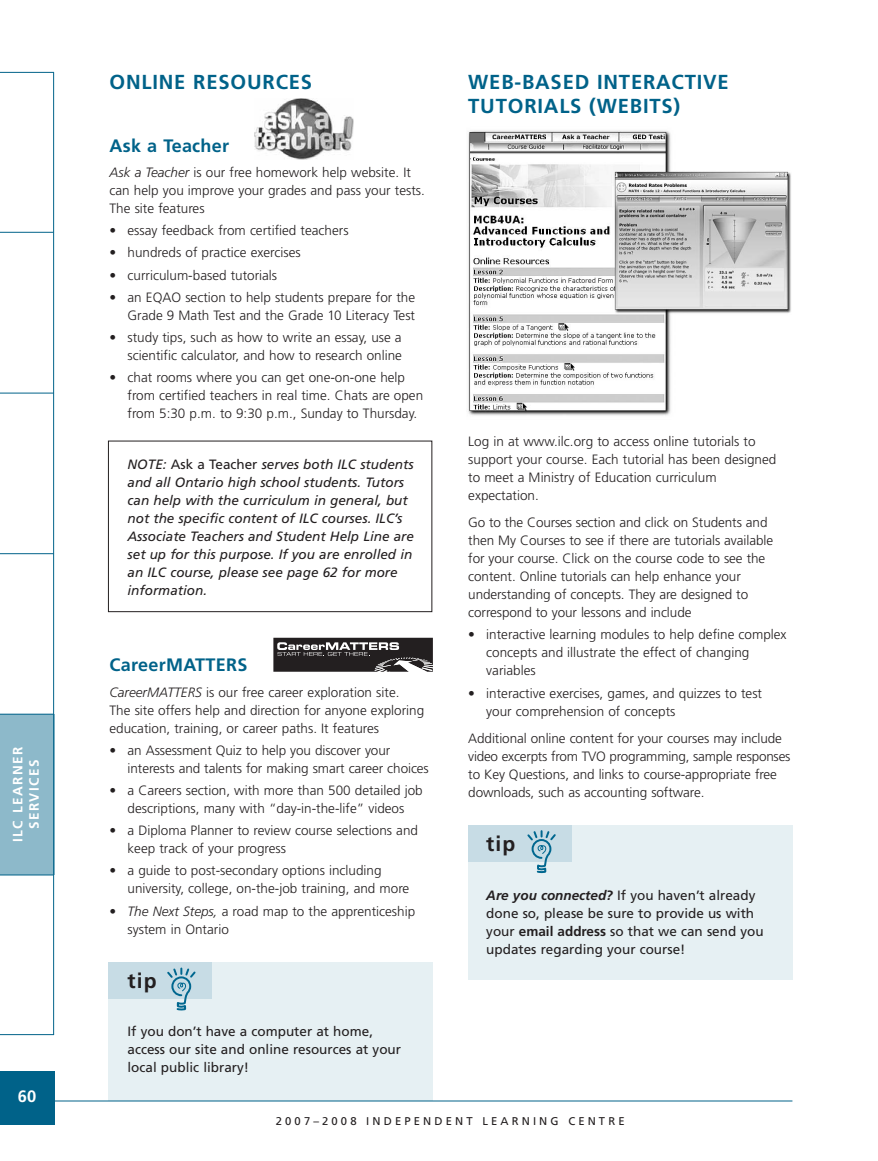
<style>
.page{position:relative;width:878px;height:1161px;background:#fff}
.page>*{position:absolute;margin:0;border:0;box-sizing:border-box;transform-origin:0 0}
.t1{font:700 21px "Frutiger";letter-spacing:.055em;color:#231f20}
.t2{font:700 20.25px/24px "Frutiger";letter-spacing:.04em;color:#006289}
.t3{font:700 18px "Frutiger";letter-spacing:.015em;color:#006289}
.t4{font:700 16.5px "Frutiger";color:#fff}
.t5{font:300 13.5px/18px "Frutiger";color:#231f20}
.t6{font:italic 13.5px/18px "Frutiger";color:#231f20}
.t7{font:13.5px/18px "Frutiger";color:#231f20}
.t8{font:700 13.5px/16.5px "Frutiger";letter-spacing:.11em;color:#fff;text-align:center}
.t9{font:11.25px "Frutiger";letter-spacing:.28em;color:#231f20}
.s1{font-style:italic}
.s2{font-style:normal}
.s3{font-weight:700;font-style:italic}
.s4{font-weight:700}
</style>
<div class="page">
<div style="left:108px;top:962px;width:324px;height:139px;background:#e6f0f3"></div>
<div style="left:108px;top:962px;width:104px;height:37px;background:#c7dce5"></div>
<svg style="left:167px;top:967px;width:29px;height:44px"></svg>
<div style="left:468px;top:825px;width:324px;height:155px;background:#e6f0f3"></div>
<div style="left:468px;top:825px;width:104px;height:37px;background:#c7dce5"></div>
<svg style="left:527px;top:830px;width:29px;height:44px"></svg>
<div style="left:0;top:714px;width:54px;height:161px;background:#8db9ca"></div>
<hr style="left:53px;top:72px;width:1px;height:963px;background:#006289">
<hr style="left:0;top:1034px;width:54px;height:1px;background:#006289">
<hr style="left:0;top:875px;width:54px;height:1px;background:#006289">
<hr style="left:0;top:553px;width:54px;height:1px;background:#006289">
<hr style="left:0;top:393px;width:54px;height:1px;background:#006289">
<hr style="left:0;top:232px;width:53px;height:1px;background:#006289">
<hr style="left:0;top:72px;width:54px;height:1px;background:#006289">
<hr style="left:54px;top:1101px;width:738px;height:1px;background:#006289">
<hr style="left:0;top:714px;width:54px;height:1px;background:#006289">
<div style="left:0;top:1071px;width:54px;height:54px;background:#006289"></div>
<img style="left:468px;top:130px;width:323px;height:286px">
<div style="left:108px;top:441px;width:324px;height:171px;border:1px solid #231f20"></div>
<img style="left:254px;top:98px;width:100px;height:62px">
<svg style="left:273px;top:638px;width:160px;height:34px;background:#484546"></svg>
<p class="t8" style="left:11px;top:842px;width:97px;rotate:-90deg">ILC LEARNER<br>SERVICES</p>
<p class="t4" style="left:18px;top:1090px;width:20px">60</p>
<h2 class="t2" style="left:110px;top:71px;width:204px">ONLINE RESOURCES</h2>
<h3 class="t3" style="left:110px;top:138px;width:121px">Ask a Teacher</h3>
<p class="t5" style="left:110px;top:165px;width:317px"><span class="s1">Ask a Teacher</span> is our free homework help website. It can help you improve your grades and pass your tests.<br>The site features</p>
<p class="t5" style="left:110px;top:223px;width:240px">• essay feedback from certified teachers</p>
<p class="t5" style="left:110px;top:245px;width:193px">• hundreds of practice exercises</p>
<p class="t5" style="left:110px;top:267px;width:169px">• curriculum-based tutorials</p>
<p class="t5" style="left:110px;top:289px;width:307px;text-align:right">• an EQAO section to help students prepare for the<br>Grade 9 Math Test and the Grade 10 Literacy Test</p>
<p class="t5" style="left:110px;top:329px;width:294px;text-align:right">• study tips, such as how to write an essay, use a scientific calculator, and how to research online</p>
<p class="t5" style="left:127px;top:369px;width:297px;text-indent:-18px">• chat rooms where you can get one-on-one help from certified teachers in real time. Chats are open from 5:30 p.m. to 9:30 p.m., Sunday to Thursday.</p>
<p class="t6" style="left:127px;top:456px;width:288px">NOTE: <span class="s2">Ask a Teacher</span> serves both ILC students and all Ontario high school students. Tutors can help with the curriculum in general, but not the specific content of ILC courses. ILC’s Associate Teachers and Student Help Line are set up for this purpose. If you are enrolled in an ILC course, please see page 62 for more information.</p>
<h3 class="t3" style="left:110px;top:658px;width:139px">CareerMATTERS</h3>
<p class="t5" style="left:110px;top:684px;width:316px"><span class="s1">CareerMATTERS</span> is our free career exploration site.<br>The site offers help and direction for anyone exploring education, training, or career paths. It features</p>
<p class="t5" style="left:127px;top:742px;width:303px;text-indent:-18px">• an Assessment Quiz to help you discover your interests and talents for making smart career choices</p>
<p class="t5" style="left:110px;top:783px;width:315px;text-align:center">• a Careers section, with more than 500 detailed job descriptions, many with “day-in-the-life” videos</p>
<p class="t5" style="left:127px;top:823px;width:292px;text-indent:-18px">• a Diploma Planner to review course selections and keep track of your progress</p>
<p class="t5" style="left:127px;top:863px;width:283px;text-indent:-18px">• a guide to post-secondary options including university, college, on-the-job training, and more</p>
<p class="t5" style="left:127px;top:903px;width:289px;text-indent:-18px">• <span class="s1">The Next Steps,</span> a road map to the apprenticeship system in Ontario</p>
<h1 class="t1" style="left:128px;top:972px;width:31px">tip</h1>
<p class="t7" style="left:128px;top:1023px;width:275px">If you don’t have a computer at home, access our site and online resources at your local public library!</p>
<h2 class="t2" style="left:468px;top:71px;width:262px">WEB-BASED INTERACTIVE<br>TUTORIALS (WEBITS)</h2>
<p class="t5" style="left:468px;top:433px;width:309px">Log in at www.ilc.org to access online tutorials to support your course. Each tutorial has been designed to meet a Ministry of Education curriculum expectation.</p>
<p class="t5" style="left:468px;top:514px;width:306px">Go to the Courses section and click on Students and then My Courses to see if there are tutorials available for your course. Click on the course code to see the content. Online tutorials can help enhance your understanding of concepts. They are designed to correspond to your lessons and include</p>
<p class="t5" style="left:486px;top:627px;width:302px;text-indent:-18px">• interactive learning modules to help define complex concepts and illustrate the effect of changing variables</p>
<p class="t5" style="left:486px;top:685px;width:277px;text-indent:-18px">• interactive exercises, games, and quizzes to test your comprehension of concepts</p>
<p class="t5" style="left:468px;top:730px;width:324px">Additional online content for your courses may include video excerpts from TVO programming, sample responses to Key Questions, and links to course-appropriate free downloads, such as accounting software.</p>
<h1 class="t1" style="left:486px;top:835px;width:31px">tip</h1>
<p class="t7" style="left:486px;top:888px;width:279px"><span class="s3">Are you connected?</span> If you haven’t already done so, please be sure to provide us with your <span class="s4">email address</span> so that we can send you updates regarding your course!</p>
<p class="t9" style="left:276px;top:1117px;width:350px">2007–2008 INDEPENDENT LEARNING CENTRE</p>
</div>
